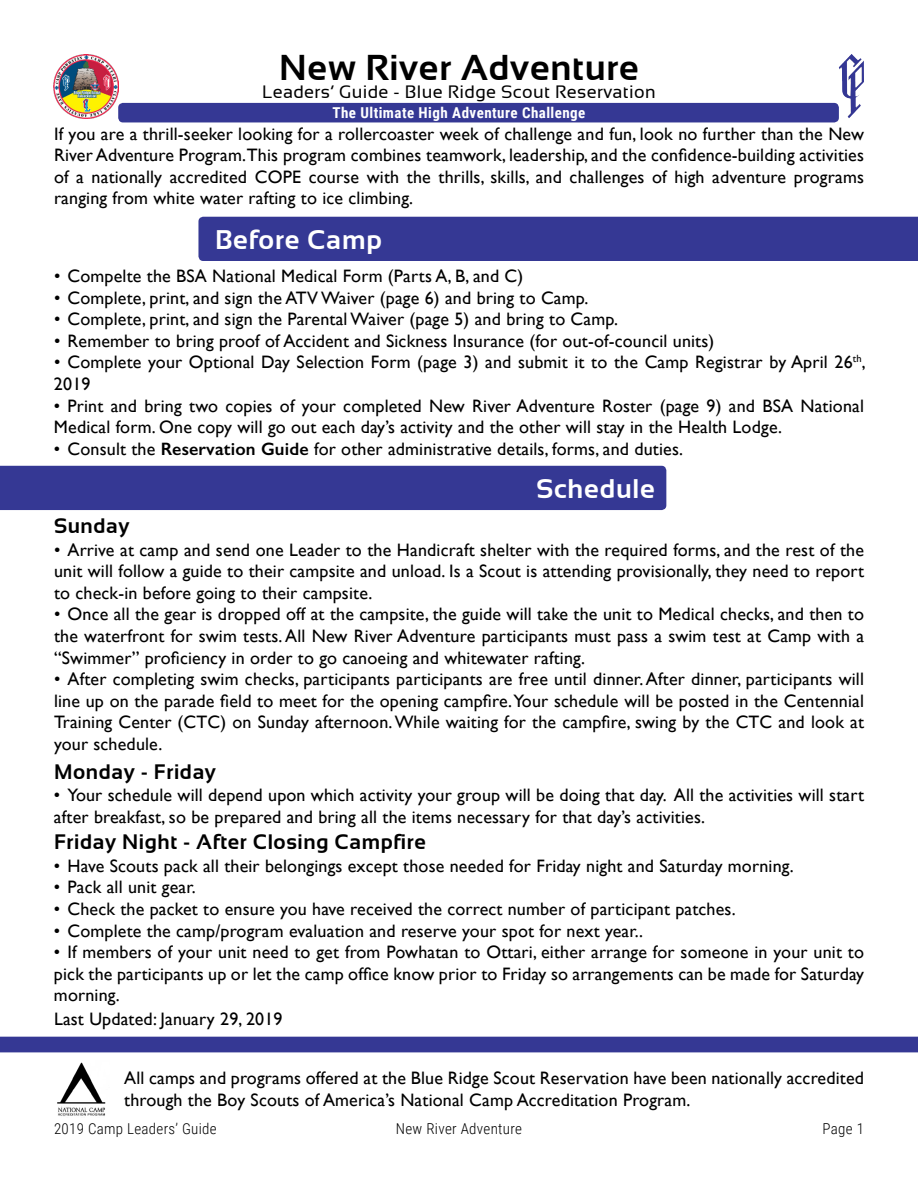
<style>
.page{position:relative;width:918px;height:1188px;background:#fff}
.page>*{position:absolute;margin:0;border:0;box-sizing:border-box;transform-origin:0 0}
.t1{font:700 36px "Sansation";letter-spacing:.02em;color:#000}
.t2{font:700 27px "Sansation";letter-spacing:.03em;color:#fff}
.t3{font:700 21px "Sansation";letter-spacing:.03em;color:#000}
.t4{font:18px/21.6px "Gill Sans";letter-spacing:.01em;color:#000;text-align:justify}
.t5{font:18px "Sansation";letter-spacing:.02em;color:#000}
.t6{font:300 15px "Roboto Condensed";letter-spacing:.02em;color:#000}
.t7{font:700 15px "Roboto Condensed";letter-spacing:.03em;color:#fff}
.s1{font-weight:600}
</style>
<div class="page">
<div style="left:0;top:1037px;width:918px;height:15px;background:#353894"></div>
<div style="left:0;top:466px;width:666px;height:44px;background:#353894"></div>
<div style="left:198px;top:217px;width:720px;height:44px;background:#353894"></div>
<div style="left:118px;top:103px;width:721px;height:19px;background:#353894;border-radius:5px"></div>
<img style="left:54px;top:54px;width:64px;height:64px">
<img style="left:839px;top:54px;width:22px;height:64px">
<img style="left:57px;top:1062px;width:49px;height:54px">
<h1 class="t1" style="left:279px;top:48px;width:361px">New River Adventure</h1>
<p class="t5" style="left:262px;top:82px;width:395px">Leaders’ Guide - Blue Ridge Scout Reservation</p>
<p class="t7" style="left:332px;top:102px;width:254px">The Ultimate High Adventure Challenge</p>
<p class="t4" style="left:54px;top:123px;width:812px">If you are a thrill-seeker looking for a rollercoaster week of challenge and fun, look no further than the New River Adventure Program.This program combines teamwork, leadership, and the confidence‑building activities of a nationally accredited COPE course with the thrills, skills, and challenges of high adventure programs ranging from white water rafting to ice climbing.</p>
<h2 class="t2" style="left:215px;top:224px;width:168px">Before Camp</h2>
<p class="t4" style="left:54px;top:265px;width:471px">• Compelte the BSA National Medical Form (Parts A, B, and C)</p>
<p class="t4" style="left:54px;top:286px;width:536px">• Complete, print, and sign the ATV Waiver (page 6) and bring to Camp.</p>
<p class="t4" style="left:54px;top:308px;width:566px">• Complete, print, and sign the Parental Waiver (page 5) and bring to Camp.</p>
<p class="t4" style="left:54px;top:330px;width:662px">• Remember to bring proof of Accident and Sickness Insurance (for out-of-council units)</p>
<p class="t4" style="left:54px;top:351px;width:813px">• Complete your Optional Day Selection Form (page 3) and submit it to the Camp Registrar by April 26<sup>th</sup>,<br>2019</p>
<p class="t4" style="left:54px;top:394px;width:812px">• Print and bring two copies of your completed New River Adventure Roster (page 9) and BSA National<br>Medical form. One copy will go out each day’s activity and the other will stay in the Health Lodge.</p>
<p class="t4" style="left:54px;top:438px;width:631px">• Consult the <span class="s1">Reservation Guide</span> for other administrative details, forms, and duties.</p>
<p class="t3" style="left:54px;top:514px;width:77px">Sunday</p>
<h2 class="t2" style="left:536px;top:473px;width:120px">Schedule</h2>
<p class="t4" style="left:54px;top:538px;width:812px">• Arrive at camp and send one Leader to the Handicraft shelter with the required forms, and the rest of the unit will follow a guide to their campsite and unload. Is a Scout is attending provisionally, they need to report to check-in before going to their campsite.</p>
<p class="t4" style="left:54px;top:603px;width:812px">• Once all the gear is dropped off at the campsite, the guide will take the unit to Medical checks, and then to the waterfront for swim tests. All New River Adventure participants must pass a swim test at Camp with a “Swimmer” proficiency in order to go canoeing and whitewater rafting.</p>
<p class="t4" style="left:54px;top:668px;width:812px">• After completing swim checks, participants participants are free until dinner. After dinner, participants will line up on the parade field to meet for the opening campfire. Your schedule will be posted in the Centennial Training Center (CTC) on Sunday afternoon. While waiting for the campfire, swing by the CTC and look at your schedule.</p>
<p class="t3" style="left:54px;top:760px;width:164px">Monday - Friday</p>
<p class="t4" style="left:54px;top:784px;width:812px">• Your schedule will depend upon which activity your group will be doing that day. All the activities will start after breakfast, so be prepared and bring all the items necessary for that day’s activities.</p>
<p class="t4" style="left:54px;top:855px;width:741px">• Have Scouts pack all their belongings except those needed for Friday night and Saturday morning.</p>
<p class="t4" style="left:54px;top:876px;width:143px">• Pack all unit gear.</p>
<p class="t4" style="left:54px;top:898px;width:683px">• Check the packet to ensure you have received the correct number of participant patches.</p>
<p class="t4" style="left:54px;top:920px;width:591px">• Complete the camp/program evaluation and reserve your spot for next year..</p>
<p class="t4" style="left:54px;top:941px;width:812px">• If members of your unit need to get from Powhatan to Ottari, either arrange for someone in your unit to pick the participants up or let the camp office know prior to Friday so arrangements can be made for Saturday morning.</p>
<p class="t3" style="left:54px;top:830px;width:373px">Friday Night - After Closing Campfire</p>
<p class="t4" style="left:54px;top:1008px;width:230px">Last Updated: January 29, 2019</p>
<p class="t4" style="left:124px;top:1067px;width:741px">All camps and programs offered at the Blue Ridge Scout Reservation have been nationally accredited through the Boy Scouts of America’s National Camp Accreditation Program.</p>
<p class="t6" style="left:54px;top:1118px;width:164px">2019 Camp Leaders’ Guide</p>
<p class="t6" style="left:396px;top:1118px;width:128px">New River Adventure</p>
<p class="t6" style="left:823px;top:1118px;width:43px">Page 1</p>
</div>
